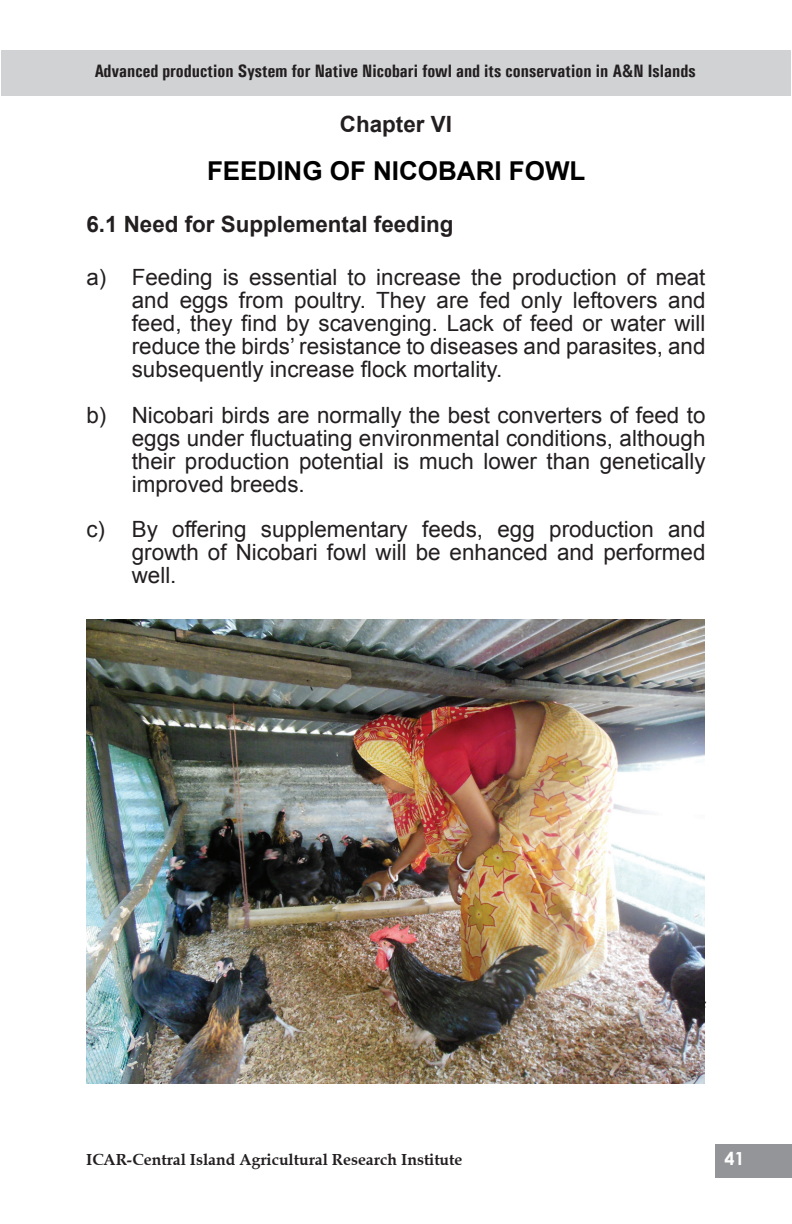
<style>
.page{position:relative;width:792px;height:1224px;background:#fff}
.page>*{position:absolute;margin:0;border:0;box-sizing:border-box;transform-origin:0 0}
.t1{font:700 26px "Arial";color:#000}
.t2{font:22.4px/23px "Arial";color:#231f20;text-align:justify}
.t3{font:700 22.4px "Arial";color:#231f20}
.t4{font:700 18px "Univers Condensed";color:#231f20}
.t5{font:700 18px "Century Gothic";color:#fff}
.t6{font:700 16px "Zapf Calligraphic 801 BT";color:#231f20}
</style>
<div class="page">
<div style="left:715px;top:1145px;width:77px;height:33px;background:#939598"></div>
<div style="left:1px;top:50px;width:790px;height:46px;background:#d1d2d4"></div>
<img style="left:87px;top:620px;width:617px;height:463px">
<p class="t4" style="left:94px;top:60px;width:603px">Advanced production System for Native Nicobari fowl and its conservation in A&amp;N Islands</p>
<p class="t3" style="left:340px;top:108px;width:114px">Chapter VI</p>
<p class="t1" style="left:207px;top:152px;width:85px">Feeding</p>
<p class="t1" style="left:330px;top:152px;width:257px">of Nicobari fowl</p>
<p class="t3" style="left:86px;top:209px;width:369px">6.1 Need for Supplemental feeding</p>
<p class="t2" style="left:132px;top:266px;width:575px;text-indent:-45px">a) Feeding is essential to increase the production of meat and eggs from poultry. They are fed only leftovers and feed, they find by scavenging. Lack of feed or water will reduce the birds’ resistance to diseases and parasites, and subsequently increase flock mortality.</p>
<p class="t2" style="left:132px;top:403px;width:575px;text-indent:-45px">b) Nicobari birds are normally the best converters of feed to eggs under fluctuating environmental conditions, although their production potential is much lower than genetically improved breeds.</p>
<p class="t2" style="left:132px;top:518px;width:575px;text-indent:-45px">c) By offering supplementary feeds, egg production and growth of Nicobari fowl will be enhanced and performed well.</p>
<p class="t6" style="left:86px;top:1150px;width:378px">ICAR-Central Island Agricultural Research Institute</p>
<p class="t5" style="left:724px;top:1145px;width:22px">41</p>
</div>
